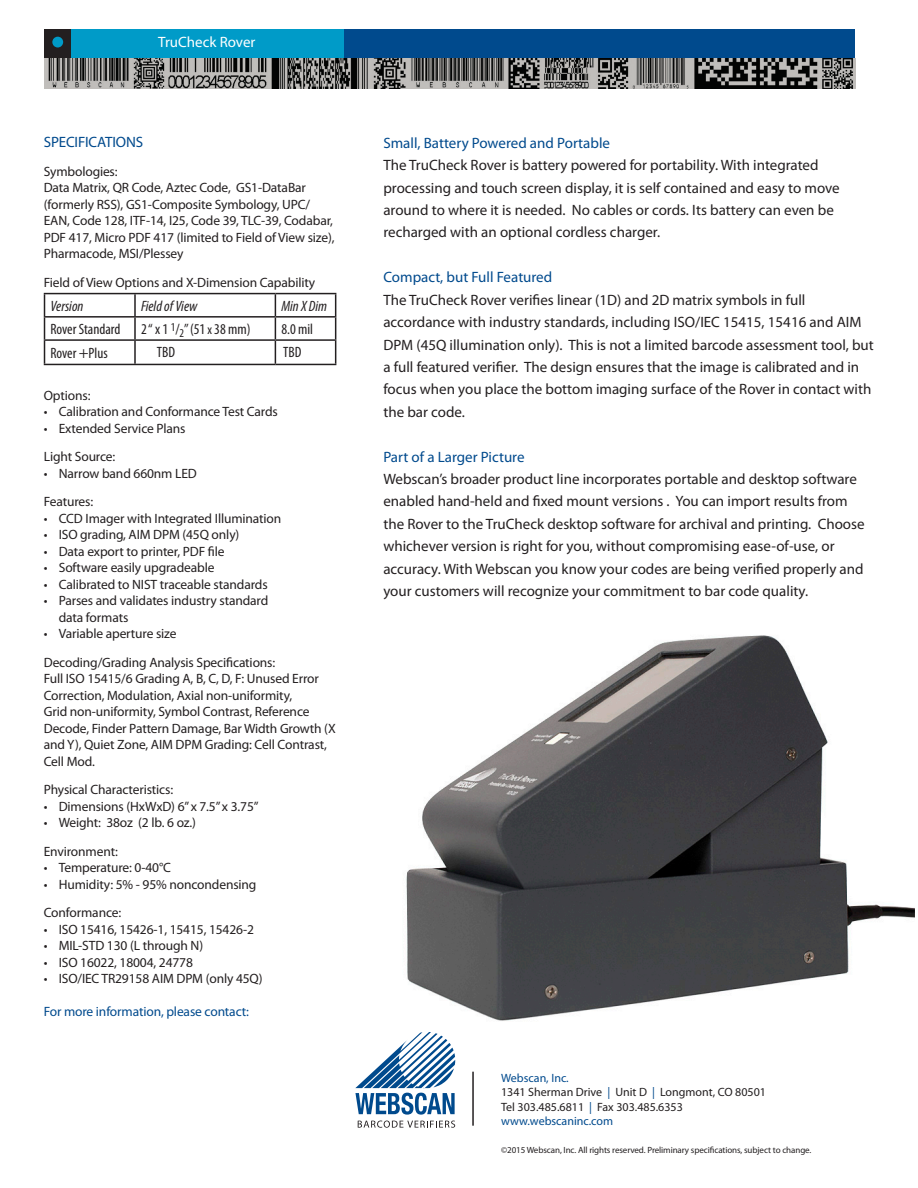
<style>
.page{position:relative;width:918px;height:1188px;background:#fff}
.page>*{position:absolute;margin:0;border:0;box-sizing:border-box;transform-origin:0 0}
.t1{font:15px/22.5px "Myriad Pro";color:#231f20}
.t2{font:15px "Myriad Pro";color:#004a8d}
.t3{font:condensed 15px "Myriad Pro";color:#231f20}
.t4{font:italic condensed 15px "Myriad Pro";color:#231f20}
.t5{font:15px "Myriad Pro";color:#fff}
.t6{font:13.5px/16.5px "Myriad Pro";letter-spacing:-.01em;color:#231f20}
.t7{font:13.5px "Myriad Pro";letter-spacing:-.01em;color:#004a8d}
.t8{font:12px "Myriad Pro";color:#231f20}
.t9{font:12px "Myriad Pro";color:#004a8d}
.t10{font:9px "Myriad Pro";letter-spacing:-.01em;color:#231f20}
.s1{font-size:13.5px}
.s2{font-size:16.5px}
.s3{color:#004a8d}
</style>
<div class="page">
<div style="left:45px;top:29px;width:512px;height:35px;background:#009bc8"></div>
<img style="left:406px;top:635px;width:508px;height:437px">
<div style="left:45px;top:29px;width:26px;height:30px;background:#231f20"></div>
<div style="left:344px;top:29px;width:511px;height:31px;background:#004a8d"></div>
<hr style="left:44px;top:293px;width:91px;height:1px;background:#231f20">
<hr style="left:135px;top:293px;width:140px;height:1px;background:#231f20">
<hr style="left:134px;top:294px;width:2px;height:22px;background:#231f20">
<hr style="left:275px;top:293px;width:61px;height:1px;background:#231f20">
<hr style="left:44px;top:316px;width:91px;height:2px;background:#231f20">
<hr style="left:135px;top:316px;width:140px;height:2px;background:#231f20">
<hr style="left:134px;top:318px;width:2px;height:21px;background:#231f20">
<hr style="left:275px;top:316px;width:61px;height:2px;background:#231f20">
<hr style="left:44px;top:339px;width:91px;height:2px;background:#231f20">
<svg style="left:44px;top:294px;width:1px;height:70px"></svg>
<hr style="left:135px;top:339px;width:140px;height:2px;background:#231f20">
<hr style="left:134px;top:341px;width:2px;height:23px;background:#231f20">
<hr style="left:275px;top:339px;width:61px;height:2px;background:#231f20">
<svg style="left:275px;top:294px;width:1px;height:70px"></svg>
<svg style="left:335px;top:294px;width:1px;height:70px"></svg>
<hr style="left:44px;top:364px;width:91px;height:1px;background:#231f20">
<hr style="left:135px;top:364px;width:140px;height:1px;background:#231f20">
<hr style="left:275px;top:364px;width:61px;height:1px;background:#231f20">
<svg style="left:355px;top:1032px;width:100px;height:83px"></svg>
<svg style="left:358px;top:1121px;width:97px;height:7px"></svg>
<div style="left:52px;top:37px;width:11px;height:11px;background:#009bc8;border-radius:50%"></div>
<hr style="left:472px;top:1072px;width:2px;height:54px;background:#231f20">
<img style="left:45px;top:59px;width:810px;height:29px">
<p class="t5" style="left:158px;top:33px;width:99px">TruCheck Rover</p>
<p class="t2" style="left:44px;top:133px;width:101px">SPECIFICATIONS</p>
<p class="t6" style="left:44px;top:163px;width:75px">Symbologies:</p>
<p class="t6" style="left:44px;top:179px;width:292px">Data Matrix, QR Code, Aztec Code, GS1-DataBar (formerly RSS), GS1-Composite Symbology, UPC/ EAN, Code 128, ITF-14, I25, Code 39, TLC-39, Codabar, PDF 417, Micro PDF 417 (limited to Field of View size), Pharmacode, MSI/Plessey</p>
<p class="t6" style="left:44px;top:274px;width:273px">Field of View Options and X-Dimension Capability</p>
<p class="t4" style="left:51px;top:297px;width:34px">Version</p>
<p class="t4" style="left:141px;top:297px;width:58px">Field of View</p>
<p class="t4" style="left:281px;top:297px;width:47px">Min X Dim</p>
<p class="t3" style="left:51px;top:320px;width:71px">Rover Standard</p>
<p class="t3" style="left:141px;top:320px;width:111px">2 “ x 1 <sup>1</sup>/<sub>2</sub>” (51 <span class="s1">x</span> 38 mm)</p>
<p class="t3" style="left:281px;top:320px;width:33px">8.0 mil</p>
<p class="t3" style="left:51px;top:344px;width:59px">Rover <span class="s2">+</span>Plus</p>
<p class="t3" style="left:157px;top:343px;width:20px">TBD</p>
<p class="t3" style="left:283px;top:343px;width:20px">TBD</p>
<p class="t6" style="left:44px;top:387px;width:48px">Options:</p>
<p class="t6" style="left:44px;top:403px;width:236px">• Calibration and Conformance Test Cards</p>
<p class="t6" style="left:44px;top:420px;width:143px">• Extended Service Plans</p>
<p class="t6" style="left:44px;top:448px;width:73px">Light Source:</p>
<p class="t6" style="left:44px;top:465px;width:155px">• Narrow band 660nm LED</p>
<p class="t6" style="left:44px;top:493px;width:51px">Features:</p>
<p class="t6" style="left:44px;top:510px;width:239px">• CCD Imager with Integrated Illumination</p>
<p class="t6" style="left:44px;top:526px;width:197px">• ISO grading, AIM DPM (45Q only)</p>
<p class="t6" style="left:44px;top:543px;width:182px">• Data export to printer, PDF file</p>
<p class="t6" style="left:44px;top:559px;width:172px">• Software easily upgradeable</p>
<p class="t6" style="left:44px;top:576px;width:225px">• Calibrated to NIST traceable standards</p>
<p class="t6" style="left:59px;top:592px;width:211px;text-indent:-15px">• Parses and validates industry standard data formats</p>
<p class="t6" style="left:44px;top:625px;width:134px">• Variable aperture size</p>
<p class="t6" style="left:44px;top:654px;width:233px">Decoding/Grading Analysis Specifications:</p>
<p class="t6" style="left:44px;top:670px;width:277px">Full ISO 15415/6 Grading A, B, C, D, F: Unused Error<br>Correction, Modulation, Axial non-uniformity,</p>
<p class="t6" style="left:44px;top:703px;width:293px">Grid non-uniformity, Symbol Contrast, Reference Decode, Finder Pattern Damage, Bar Width Growth (X and Y), Quiet Zone, AIM DPM Grading: Cell Contrast, Cell Mod.</p>
<p class="t6" style="left:44px;top:781px;width:131px">Physical Characteristics:</p>
<p class="t6" style="left:44px;top:798px;width:216px">• Dimensions (HxWxD) 6”x 7.5”x 3.75”</p>
<p class="t6" style="left:44px;top:814px;width:154px">• Weight: 38oz (2 lb. 6 oz.)</p>
<p class="t6" style="left:44px;top:843px;width:76px">Environment:</p>
<p class="t6" style="left:44px;top:859px;width:129px">• Temperature: 0-40°C</p>
<p class="t6" style="left:44px;top:876px;width:214px">• Humidity: 5% - 95% noncondensing</p>
<p class="t6" style="left:44px;top:904px;width:79px">Conformance:</p>
<p class="t6" style="left:44px;top:921px;width:212px">• ISO 15416, 15426-1, 15415, 15426-2</p>
<p class="t6" style="left:44px;top:937px;width:161px">• MIL-STD 130 (L through N)</p>
<p class="t6" style="left:44px;top:954px;width:151px">• ISO 16022, 18004, 24778</p>
<p class="t6" style="left:44px;top:970px;width:220px">• ISO/IEC TR29158 AIM DPM (only 45Q)</p>
<p class="t7" style="left:44px;top:1003px;width:207px">For more information, please contact:</p>
<p class="t2" style="left:383px;top:133px;width:228px">Small, Battery Powered and Portable</p>
<p class="t1" style="left:383px;top:154px;width:458px">The TruCheck Rover is battery powered for portability. With integrated processing and touch screen display, it is self contained and easy to move around to where it is needed. No cables or cords. Its battery can even be recharged with an optional cordless charger.</p>
<p class="t2" style="left:383px;top:268px;width:170px">Compact, but Full Featured</p>
<p class="t1" style="left:383px;top:288px;width:492px">The TruCheck Rover verifies linear (1D) and 2D matrix symbols in full accordance with industry standards, including ISO/IEC 15415, 15416 and AIM DPM (45Q illumination only). This is not a limited barcode assessment tool, but a full featured verifier. The design ensures that the image is calibrated and in focus when you place the bottom imaging surface of the Rover in contact with the bar code.</p>
<p class="t2" style="left:383px;top:447px;width:143px">Part of a Larger Picture</p>
<p class="t1" style="left:383px;top:468px;width:483px">Webscan’s broader product line incorporates portable and desktop software enabled hand-held and fixed mount versions . You can import results from the Rover to the TruCheck desktop software for archival and printing. Choose whichever version is right for you, without compromising ease-of-use, or accuracy. With Webscan you know your codes are being verified properly and your customers will recognize your commitment to bar code quality.</p>
<p class="t9" style="left:501px;top:1070px;width:69px">Webscan, Inc.</p>
<p class="t8" style="left:501px;top:1085px;width:266px">1341 Sherman Drive <span class="s3">|</span> Unit D <span class="s3">|</span> Longmont, CO 80501</p>
<p class="t8" style="left:501px;top:1099px;width:183px">Tel 303.485.6811 <span class="s3">|</span> Fax 303.485.6353</p>
<p class="t9" style="left:501px;top:1114px;width:114px">www.webscaninc.com</p>
<p class="t10" style="left:501px;top:1144px;width:312px">©2015 Webscan, Inc. All rights reserved. Preliminary specifications, subject to change.</p>
</div>
